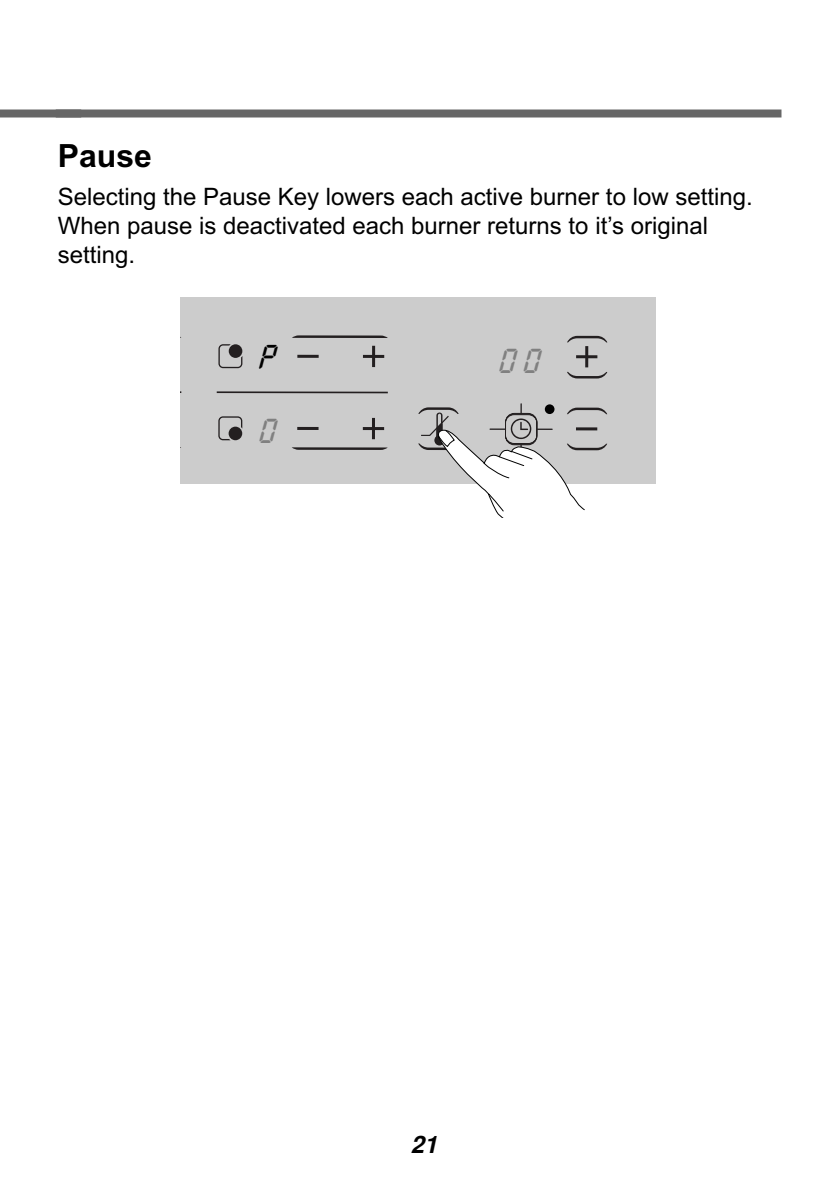
<style>
.page{position:relative;width:838px;height:1190px;background:#fff}
.page>*{position:absolute;margin:0;border:0;box-sizing:border-box;transform-origin:0 0}
.t1{font:700 32px "Arial";color:#000}
.t2{font:32px "Digital";color:#808080}
.t3{font:32px "Digital";color:#000}
.t4{font:24px/28.8px "Arial";color:#000}
.t5{font:italic 700 24px "Helvetica";color:#000}
</style>
<div class="page">
<div style="left:56px;top:110px;width:726px;height:8px;background:#666"></div>
<div style="left:180px;top:297px;width:476px;height:187px;background:#ccc"></div>
<svg style="left:567px;top:372px;width:40px;height:7px"></svg>
<svg style="left:567px;top:336px;width:40px;height:6px"></svg>
<svg style="left:292px;top:335px;width:96px;height:3px"></svg>
<svg style="left:292px;top:447px;width:96px;height:3px"></svg>
<hr style="left:576px;top:355px;width:21px;height:3px;background:#231f20">
<hr style="left:585px;top:346px;width:3px;height:21px;background:#231f20">
<hr style="left:297px;top:355px;width:22px;height:3px;background:#231f20">
<hr style="left:363px;top:355px;width:21px;height:3px;background:#231f20">
<hr style="left:372px;top:346px;width:3px;height:21px;background:#231f20">
<hr style="left:297px;top:427px;width:22px;height:3px;background:#231f20">
<hr style="left:363px;top:427px;width:21px;height:3px;background:#231f20">
<hr style="left:372px;top:418px;width:3px;height:21px;background:#231f20">
<svg style="left:218px;top:344px;width:24px;height:24px"></svg>
<div style="left:229px;top:344px;width:13px;height:14px;background:#231f20;border-radius:50%"></div>
<svg style="left:218px;top:416px;width:24px;height:24px"></svg>
<div style="left:229px;top:427px;width:13px;height:13px;background:#231f20;border-radius:50%"></div>
<hr style="left:217px;top:391px;width:171px;height:2px;background:#231f20">
<svg style="left:418px;top:403px;width:189px;height:114px"></svg>
<div style="left:545px;top:404px;width:10px;height:10px;background:#000;border-radius:50%"></div>
<div style="left:0;top:110px;width:81px;height:8px;background:#666"></div>
<h1 class="t1" style="left:58px;top:144px;width:96px">Pause</h1>
<p class="t4" style="left:58px;top:185px;width:696px">Selecting the Pause Key lowers each active burner to low setting.<br>When pause is deactivated each burner returns to it’s original setting.</p>
<h1 class="t3" style="left:262px;top:340px;width:17px">p</h1>
<h1 class="t2" style="left:262px;top:414px;width:17px">o</h1>
<h1 class="t2" style="left:501px;top:344px;width:41px">0 0</h1>
<p class="t5" style="left:411px;top:1136px;width:28px">21</p>
</div>
